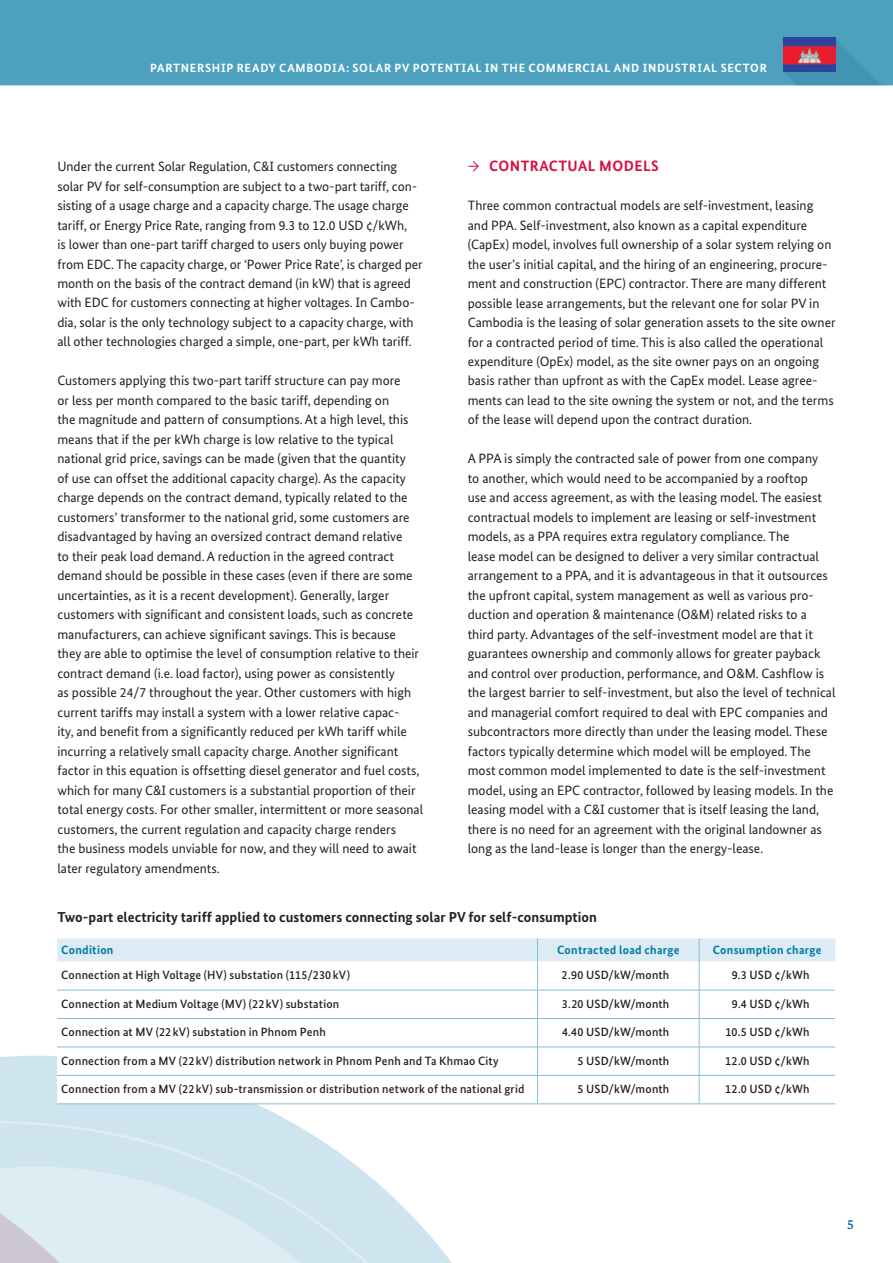
<style>
.page{position:relative;width:893px;height:1263px;background:#fff}
.page>*{position:absolute;margin:0;border:0;box-sizing:border-box;transform-origin:0 0}
.t1{font:700 15px "Bundes Sans";letter-spacing:.03em;color:#d71043}
.t2{font:700 14.4px "Bundes Sans";letter-spacing:.005em;color:#231f20}
.t3{font:13.5px/19.5px "Bundes Sans";color:#231f20}
.t4{font:700 13.5px "Bundes Serif";color:#00749b}
.t5{font:500 12px "Bundes Sans";letter-spacing:.015em;color:#231f20}
.t6{font:700 12px "Bundes Sans";letter-spacing:.06em;color:#fff}
.t7{font:700 12px "Bundes Sans";letter-spacing:.025em;color:#0079a3}
.s1{font-weight:400}
</style>
<div class="page">
<svg style="left:0;top:1056px;width:459px;height:65px"></svg>
<svg style="left:0;top:1117px;width:218px;height:4px"></svg>
<svg style="left:0;top:1121px;width:452px;height:142px"></svg>
<div style="left:0;top:0;width:893px;height:85px;background:#4da1be"></div>
<img style="left:784px;top:38px;width:51px;height:34px">
<svg style="left:57px;top:938px;width:778px;height:165px"></svg>
<hr style="left:57px;top:990px;width:481px;height:1px;background:#84bdd7">
<hr style="left:538px;top:990px;width:161px;height:1px;background:#84bdd7">
<hr style="left:699px;top:990px;width:136px;height:1px;background:#84bdd7">
<hr style="left:57px;top:1018px;width:481px;height:1px;background:#84bdd7">
<hr style="left:538px;top:1018px;width:161px;height:1px;background:#84bdd7">
<hr style="left:699px;top:1018px;width:136px;height:1px;background:#84bdd7">
<hr style="left:57px;top:1047px;width:481px;height:1px;background:#84bdd7">
<hr style="left:538px;top:1047px;width:161px;height:1px;background:#84bdd7">
<hr style="left:699px;top:1047px;width:136px;height:1px;background:#84bdd7">
<hr style="left:57px;top:1075px;width:481px;height:1px;background:#84bdd7">
<hr style="left:538px;top:1075px;width:161px;height:1px;background:#84bdd7">
<hr style="left:699px;top:1075px;width:136px;height:1px;background:#84bdd7">
<hr style="left:57px;top:1103px;width:481px;height:1px;background:#84bdd7">
<hr style="left:538px;top:1103px;width:161px;height:1px;background:#84bdd7">
<hr style="left:699px;top:1103px;width:136px;height:1px;background:#84bdd7">
<p class="t6" style="left:150px;top:61px;width:618px">PARTNERSHIP READY CAMBODIA: SOLAR PV POTENTIAL IN THE COMMERCIAL AND INDUSTRIAL SECTOR</p>
<p class="t3" style="left:57px;top:156px;width:367px">Under the current Solar Regulation, C&amp;I customers connecting solar PV for self-consumption are subject to a two-part tariff, con&shy;sisting of a usage charge and a capacity charge. The usage charge tariff, or Energy Price Rate, ranging from 9.3 to 12.0 USD ¢/kWh,<br>is lower than one-part tariff charged to users only buying power from EDC. The capacity charge, or ‘Power Price Rate’, is charged per month on the basis of the contract demand (in kW) that is agreed with EDC for customers connecting at higher voltages. In Cambo&shy;dia, solar is the only technology subject to a capacity charge, with all other technologies charged a simple, one-part, per kWh tariff.</p>
<p class="t3" style="left:57px;top:371px;width:367px">Customers applying this two-part tariff structure can pay more<br>or less per month compared to the basic tariff, depending on<br>the magnitude and pattern of consumptions. At a high level, this means that if the per kWh charge is low relative to the typical national grid price, savings can be made (given that the quantity<br>of use can offset the additional capacity charge). As the capacity charge depends on the contract demand, typically related to the customers’ transformer to the national grid, some customers are disadvantaged by having an oversized contract demand relative<br>to their peak load demand. A reduction in the agreed contract demand should be possible in these cases (even if there are some uncertainties, as it is a recent development). Generally, larger customers with significant and consistent loads, such as concrete manufacturers, can achieve significant savings. This is because they are able to optimise the level of consumption relative to their contract demand (i.e. load factor), using power as consistently<br>as possible 24/7 throughout the year. Other customers with high current tariffs may install a system with a lower relative capac-<br>ity, and benefit from a significantly reduced per kWh tariff while incurring a relatively small capacity charge. Another significant factor in this equation is offsetting diesel generator and fuel costs, which for many C&amp;I customers is a substantial proportion of their total energy costs. For other smaller, intermittent or more seasonal customers, the current regulation and capacity charge renders<br>the business models unviable for now, and they will need to await later regulatory amendments.</p>
<p class="t1" style="left:468px;top:157px;width:192px"><span class="s1">→</span> CONTRACTUAL MODELS</p>
<p class="t3" style="left:468px;top:195px;width:369px">Three common contractual models are self-investment, leasing and PPA. Self-investment, also known as a capital expenditure (CapEx) model, involves full ownership of a solar system relying on the user’s initial capital, and the hiring of an engineering, procure&shy;ment and construction (EPC) contractor. There are many different possible lease arrangements, but the relevant one for solar PV in Cambodia is the leasing of solar generation assets to the site owner for a contracted period of time. This is also called the operational expenditure (OpEx) model, as the site owner pays on an ongoing basis rather than upfront as with the CapEx model. Lease agree&shy;ments can lead to the site owning the system or not, and the terms of the lease will depend upon the contract duration.</p>
<p class="t3" style="left:468px;top:449px;width:369px">A PPA is simply the contracted sale of power from one company<br>to another, which would need to be accompanied by a rooftop<br>use and access agreement, as with the leasing model. The easiest contractual models to implement are leasing or self-investment models, as a PPA requires extra regulatory compliance. The<br>lease model can be designed to deliver a very similar contractual arrangement to a PPA, and it is advantageous in that it outsources the upfront capital, system management as well as various pro&shy;duction and operation &amp; maintenance (O&amp;M) related risks to a third party. Advantages of the self-investment model are that it guarantees ownership and commonly allows for greater payback and control over production, performance, and O&amp;M. Cashflow is the largest barrier to self-investment, but also the level of technical and managerial comfort required to deal with EPC companies and subcontractors more directly than under the leasing model. These factors typically determine which model will be employed. The most common model implemented to date is the self-investment model, using an EPC contractor, followed by leasing models. In the leasing model with a C&amp;I customer that is itself leasing the land, there is no need for an agreement with the original landowner as long as the land-lease is longer than the energy-lease.</p>
<p class="t2" style="left:57px;top:908px;width:541px">Two-part electricity tariff applied to customers connecting solar PV for self-consumption</p>
<p class="t7" style="left:61px;top:943px;width:54px">Condition</p>
<p class="t7" style="left:557px;top:943px;width:124px">Contracted load charge</p>
<p class="t7" style="left:713px;top:943px;width:110px">Consumption charge</p>
<p class="t5" style="left:61px;top:968px;width:290px">Connection at High Voltage (HV) substation (115/230 kV)</p>
<p class="t5" style="left:562px;top:968px;width:109px">2.90 USD/kW/month</p>
<p class="t5" style="left:732px;top:968px;width:80px">9.3 USD ¢/kWh</p>
<p class="t5" style="left:61px;top:996px;width:279px">Connection at Medium Voltage (MV) (22 kV) substation</p>
<p class="t5" style="left:562px;top:996px;width:109px">3.20 USD/kW/month</p>
<p class="t5" style="left:732px;top:996px;width:79px">9.4 USD ¢/kWh</p>
<p class="t5" style="left:61px;top:1025px;width:266px">Connection at MV (22 kV) substation in Phnom Penh</p>
<p class="t5" style="left:562px;top:1025px;width:109px">4.40 USD/kW/month</p>
<p class="t5" style="left:725px;top:1025px;width:86px">10.5 USD ¢/kWh</p>
<p class="t5" style="left:61px;top:1053px;width:439px">Connection from a MV (22kV) distribution network in Phnom Penh and Ta Khmao City</p>
<p class="t5" style="left:577px;top:1053px;width:93px">5 USD/kW/month</p>
<p class="t5" style="left:725px;top:1053px;width:86px">12.0 USD ¢/kWh</p>
<p class="t5" style="left:61px;top:1082px;width:465px">Connection from a MV (22kV) sub-transmission or distribution network of the national grid</p>
<p class="t5" style="left:577px;top:1082px;width:93px">5 USD/kW/month</p>
<p class="t5" style="left:725px;top:1082px;width:86px">12.0 USD ¢/kWh</p>
<p class="t4" style="left:847px;top:1216px;width:8px">5</p>
</div>
